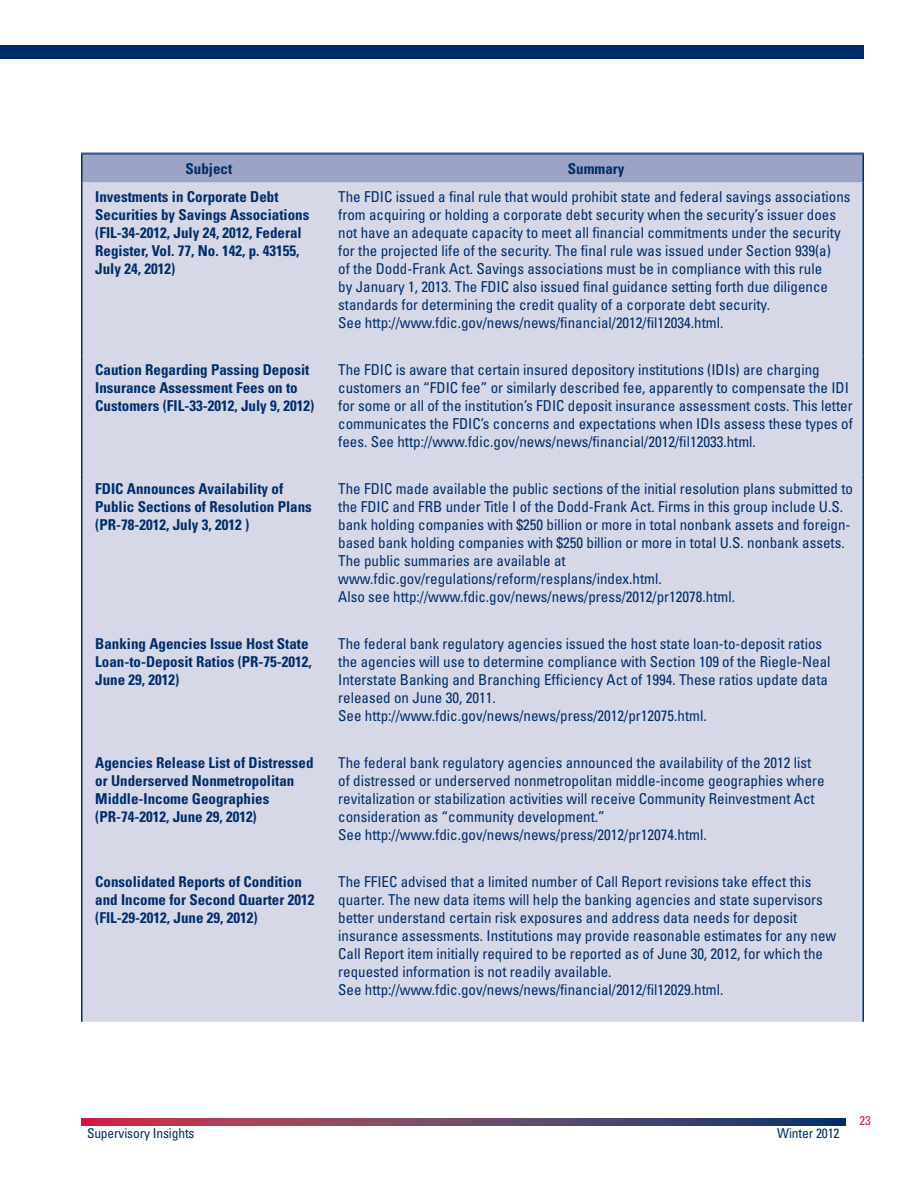
<style>
.page{position:relative;width:918px;height:1188px;background:#fff}
.page>*{position:absolute;margin:0;border:0;box-sizing:border-box;transform-origin:0 0}
.t1{font:condensed 15px/18px "Univers LT Std";color:#002d6a}
.t2{font:700 condensed 15px/18px "Univers LT Std";color:#002d6a}
.t3{font:condensed 13.5px "Univers LT Std";letter-spacing:-.01em;color:#002d6a}
.t4{font:condensed 12.75px "Univers LT Std";color:#d31245}
</style>
<div class="page">
<div style="left:0;top:45px;width:864px;height:13px;background:#002d6a"></div>
<svg style="left:81px;top:1119px;width:765px;height:6px;background:#704062"></svg>
<div style="left:82px;top:183px;width:780px;height:839px;background:#d6d8e7"></div>
<hr style="left:81px;top:183px;width:1px;height:172px;background:#002d6a">
<hr style="left:862px;top:183px;width:2px;height:172px;background:#002d6a">
<hr style="left:81px;top:355px;width:1px;height:119px;background:#002d6a">
<hr style="left:862px;top:355px;width:2px;height:119px;background:#002d6a">
<hr style="left:81px;top:474px;width:1px;height:155px;background:#002d6a">
<hr style="left:862px;top:474px;width:2px;height:155px;background:#002d6a">
<hr style="left:81px;top:629px;width:1px;height:119px;background:#002d6a">
<hr style="left:862px;top:629px;width:2px;height:119px;background:#002d6a">
<hr style="left:81px;top:748px;width:1px;height:119px;background:#002d6a">
<hr style="left:862px;top:748px;width:2px;height:119px;background:#002d6a">
<hr style="left:81px;top:867px;width:1px;height:155px;background:#002d6a">
<hr style="left:862px;top:867px;width:2px;height:155px;background:#002d6a">
<hr style="left:81px;top:153px;width:244px;height:1px;background:#002d6a">
<hr style="left:325px;top:153px;width:539px;height:1px;background:#002d6a">
<svg style="left:81px;top:154px;width:781px;height:29px;background:#9aa2c4"></svg>
<hr style="left:862px;top:154px;width:2px;height:29px;background:#002d6a">
<p class="t2" style="left:186px;top:159px;width:48px">Subject</p>
<p class="t2" style="left:568px;top:159px;width:58px">Summary</p>
<p class="t2" style="left:95px;top:188px;width:216px">Investments in Corporate Debt<br>Securities by Savings Associations (FIL-34-2012, July 24, 2012, Federal<br>Register, Vol. 77, No. 142, p. 43155,<br>July 24, 2012)</p>
<p class="t1" style="left:338px;top:188px;width:514px">The FDIC issued a final rule that would prohibit state and federal savings associations from acquiring or holding a corporate debt security when the security’s issuer does not have an adequate capacity to meet all financial commitments under the security for the projected life of the security. The final rule was issued under Section 939(a)<br>of the Dodd-Frank Act. Savings associations must be in compliance with this rule<br>by January 1, 2013. The FDIC also issued final guidance setting forth due diligence standards for determining the credit quality of a corporate debt security.</p>
<p class="t1" style="left:338px;top:314px;width:387px">See http://www.fdic.gov/news/news/financial/2012/fil12034.html.</p>
<p class="t2" style="left:95px;top:361px;width:221px">Caution Regarding Passing Deposit<br>Insurance Assessment Fees on to<br>Customers (FIL-33-2012, July 9, 2012)</p>
<p class="t1" style="left:338px;top:361px;width:516px">The FDIC is aware that certain insured depository institutions (IDIs) are charging customers an “FDIC fee” or similarly described fee, apparently to compensate the IDI for some or all of the institution’s FDIC deposit insurance assessment costs. This letter communicates the FDIC’s concerns and expectations when IDIs assess these types of fees. See http://www.fdic.gov/news/news/financial/2012/fil12033.html.</p>
<p class="t2" style="left:95px;top:480px;width:218px">FDIC Announces Availability of<br>Public Sections of Resolution Plans (PR-78-2012, July 3, 2012 )</p>
<p class="t1" style="left:338px;top:480px;width:516px">The FDIC made available the public sections of the initial resolution plans submitted to the FDIC and FRB under Title I of the Dodd-Frank Act. Firms in this group include U.S. bank holding companies with $250 billion or more in total nonbank assets and foreign&shy;based bank holding companies with $250 billion or more in total U.S. nonbank assets.<br>The public summaries are available at www.fdic.gov/regulations/reform/resplans/index.html.</p>
<p class="t1" style="left:338px;top:588px;width:398px">Also see http://www.fdic.gov/news/news/press/2012/pr12078.html.</p>
<p class="t2" style="left:95px;top:635px;width:218px">Banking Agencies Issue Host State<br>Loan-to-Deposit Ratios (PR-75-2012,<br>June 29, 2012)</p>
<p class="t1" style="left:338px;top:635px;width:494px">The federal bank regulatory agencies issued the host state loan-to-deposit ratios the agencies will use to determine compliance with Section 109 of the Riegle-Neal Interstate Banking and Branching Efficiency Act of 1994. These ratios update data released on June 30, 2011.<br>See http://www.fdic.gov/news/news/press/2012/pr12075.html.</p>
<p class="t2" style="left:95px;top:754px;width:220px">Agencies Release List of Distressed or Underserved Nonmetropolitan<br>Middle-Income Geographies (PR-74-2012, June 29, 2012)</p>
<p class="t1" style="left:338px;top:753px;width:488px">The federal bank regulatory agencies announced the availability of the 2012 list of distressed or underserved nonmetropolitan middle-income geographies where revitalization or stabilization activities will receive Community Reinvestment Act consideration as “community development.”<br>See http://www.fdic.gov/news/news/press/2012/pr12074.html.</p>
<p class="t2" style="left:95px;top:872px;width:221px">Consolidated Reports of Condition and Income for Second Quarter 2012 (FIL-29-2012, June 29, 2012)</p>
<p class="t1" style="left:338px;top:872px;width:500px">The FFIEC advised that a limited number of Call Report revisions take effect this quarter. The new data items will help the banking agencies and state supervisors better understand certain risk exposures and address data needs for deposit insurance assessments. Institutions may provide reasonable estimates for any new Call Report item initially required to be reported as of June 30, 2012, for which the requested information is not readily available.<br>See http://www.fdic.gov/news/news/financial/2012/fil12029.html.</p>
<p class="t3" style="left:87px;top:1124px;width:109px">Supervisory Insights</p>
<p class="t3" style="left:777px;top:1124px;width:64px">Winter 2012</p>
<p class="t4" style="left:860px;top:1112px;width:13px">23</p>
</div>
